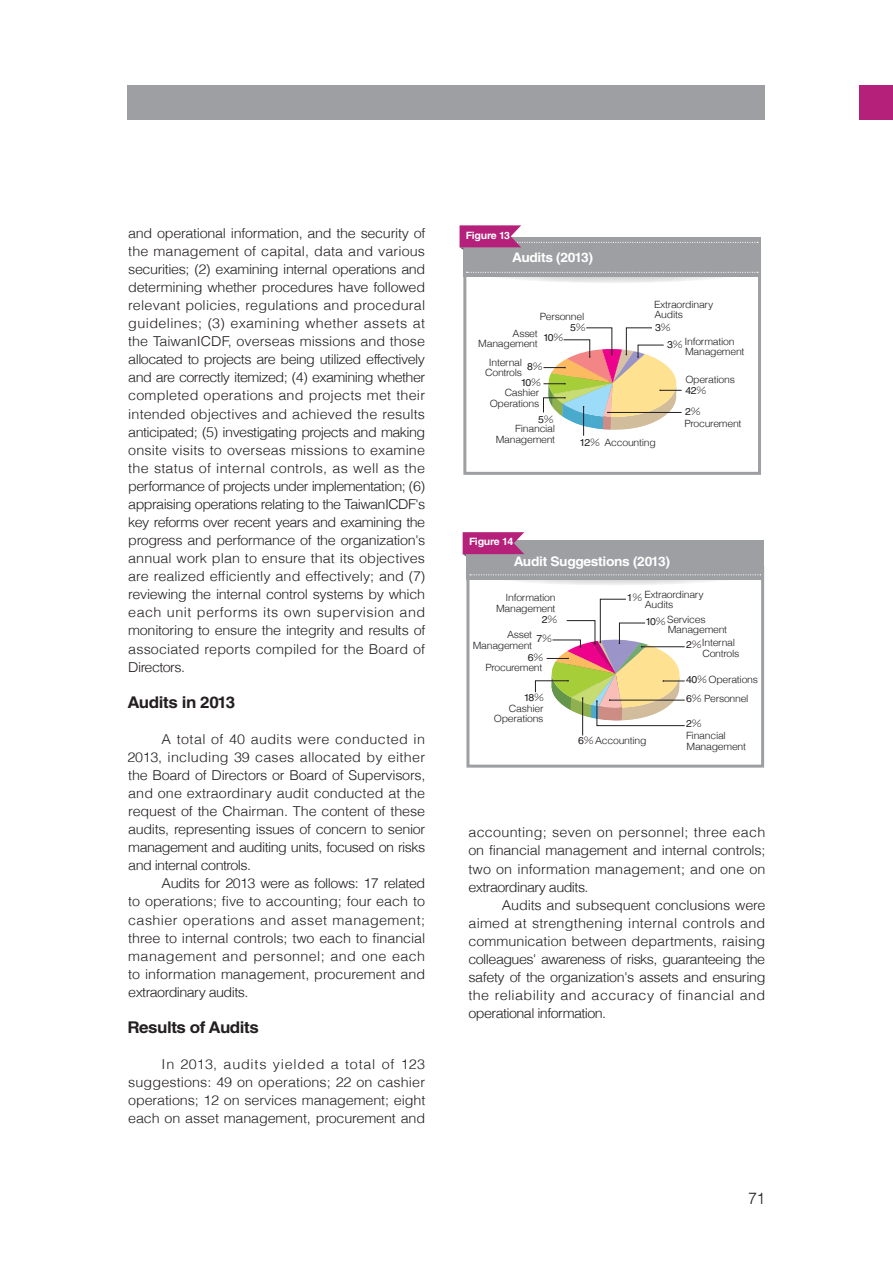
<style>
.page{position:relative;width:893px;height:1263px;background:#fff}
.page>*{position:absolute;margin:0;border:0;box-sizing:border-box;transform-origin:0 0}
.小標{font:700 16.2px "Helvetica LT Std";letter-spacing:-.025em;color:#231f20;scale:1.05 1}
.t1{font:300 15.9px "Helvetica";color:#231f20}
.內文{font:300 13.65px/18.1px "Helvetica";letter-spacing:-.01em;color:#231f20;text-align:justify;scale:1.05 1}
.BOX大標{font:700 13.2px "Helvetica LT Std";letter-spacing:-.025em;color:#fff;scale:1.05 1}
.專欄內文{font:300 10.05px/10.5px "Helvetica";letter-spacing:-.025em;color:#231f20;text-align:right;scale:1.05 1}
.專欄內文-2{font:10.05px "Helvetica LT Std";letter-spacing:-.105em;color:#231f20;scale:1.05 1}
.BOX大標-2{font:700 10.05px "Helvetica LT Std";letter-spacing:-.035em;color:#fff;scale:1.05 1}
.s1{font-family:"DF Hei Std W3"}
.s2{font-family:"Helvetica LT Std";font-weight:400}
.s3{font-family:"DF Hei Std W3";font-weight:400}
</style>
<div class="page">
<div style="left:859px;top:85px;width:34px;height:34px;background:#b5207a"></div>
<div style="left:128px;top:85px;width:637px;height:34px;background:#9d9fa2"></div>
<div style="left:463px;top:249px;width:298px;height:226px;border:3px solid #9d9fa2"></div>
<svg style="left:467px;top:258px;width:290px;height:25px"></svg>
<div style="left:463px;top:238px;width:298px;height:39px;background:#9d9fa2"></div>
<svg style="left:466px;top:272px;width:292px;height:1px"></svg>
<svg style="left:543px;top:327px;width:215px;height:109px"></svg>
<svg style="left:460px;top:225px;width:298px;height:25px"></svg>
<svg style="left:470px;top:560px;width:290px;height:26px"></svg>
<div style="left:466px;top:540px;width:298px;height:40px;background:#9d9fa2"></div>
<svg style="left:470px;top:574px;width:290px;height:1px"></svg>
<div style="left:466px;top:565px;width:298px;height:203px;border:3px solid #9d9fa2"></div>
<hr style="left:582px;top:698px;width:1px;height:37px;background:#231f20">
<svg style="left:535px;top:599px;width:150px;height:127px"></svg>
<svg style="left:463px;top:532px;width:61px;height:24px"></svg>
<p class="內文" style="left:128px;top:223px;width:284px">and operational information, and the security of the management of capital, data and various securities; (2) examining internal operations and determining whether procedures have followed relevant policies, regulations and procedural guidelines; (3) examining whether assets at the TaiwanICDF, overseas missions and those allocated to projects are being utilized effectively and are correctly itemized; (4) examining whether completed operations and projects met their intended objectives and achieved the results anticipated; (5) investigating projects and making onsite visits to overseas missions to examine the status of internal controls, as well as the performance of projects under implementation; (6) appraising operations relating to the TaiwanICDF's key reforms over recent years and examining the progress and performance of the organization's annual work plan to ensure that its objectives are realized efficiently and effectively; and (7) reviewing the internal control systems by which each unit performs its own supervision and monitoring to ensure the integrity and results of associated reports compiled for the Board of Directors.</p>
<p class="小標" style="left:128px;top:692px;width:104px">Audits in 2013</p>
<p class="內文" style="left:128px;top:729px;width:285px;text-indent:34px">A total of 40 audits were conducted in 2013, including 39 cases allocated by either the Board of Directors or Board of Supervisors, and one extraordinary audit conducted at the request of the Chairman. The content of these audits, representing issues of concern to senior management and auditing units, focused on risks and internal controls.</p>
<p class="內文" style="left:128px;top:874px;width:284px;text-indent:33px">Audits for 2013 were as follows: 17 related to operations; five to accounting; four each to cashier operations and asset management; three to internal controls; two each to financial management and personnel; and one each to information management, procurement and extraordinary audits.</p>
<p class="小標" style="left:128px;top:1017px;width:127px">Results of Audits</p>
<p class="內文" style="left:128px;top:1054px;width:284px;text-indent:33px">In 2013, audits yielded a total of 123 suggestions: 49 on operations; 22 on cashier operations; 12 on services management; eight each on asset management, procurement and</p>
<p class="BOX大標-2" style="left:466px;top:229px;width:44px">Figure 13</p>
<p class="BOX大標" style="left:512px;top:249px;width:79px">Audits (2013)</p>
<p class="專欄內文" style="left:654px;top:299px;width:58px;text-align:left">Extraordinary<br>Audits</p>
<p class="專欄內文" style="left:684px;top:336px;width:59px;text-align:left">Information<br>Management</p>
<p class="專欄內文" style="left:540px;top:311px;width:44px">Personnel</p>
<p class="專欄內文-2" style="left:570px;top:321px;width:17px">5<span class="s1">％</span></p>
<p class="專欄內文-2" style="left:655px;top:321px;width:17px">3<span class="s1">％</span></p>
<p class="專欄內文-2" style="left:667px;top:339px;width:17px">3<span class="s1">％</span></p>
<p class="專欄內文" style="left:478px;top:328px;width:58px">Asset<br>Management</p>
<p class="專欄內文-2" style="left:543px;top:332px;width:21px">10<span class="s1">％</span></p>
<p class="專欄內文" style="left:485px;top:356px;width:37px;text-align:center">Internal<br>Controls</p>
<p class="專欄內文-2" style="left:527px;top:360px;width:17px">8<span class="s1">％</span></p>
<p class="專欄內文" style="left:685px;top:374px;width:49px">Operations</p>
<p class="專欄內文-2" style="left:685px;top:385px;width:22px">42<span class="s1">％</span></p>
<p class="專欄內文" style="left:684px;top:418px;width:56px">Procurement</p>
<p class="專欄內文-2" style="left:521px;top:376px;width:21px">10<span class="s1">％</span></p>
<p class="專欄內文" style="left:490px;top:387px;width:49px">Cashier<br>Operations</p>
<p class="專欄內文-2" style="left:685px;top:406px;width:17px">2<span class="s1">％</span></p>
<p class="專欄內文-2" style="left:538px;top:414px;width:17px">5<span class="s1">％</span></p>
<p class="專欄內文" style="left:496px;top:423px;width:58px">Financial<br>Management</p>
<p class="專欄內文" style="left:579px;top:437px;width:74px"><span class="s2">12</span><span class="s3">％</span> Accounting</p>
<p class="BOX大標-2" style="left:469px;top:536px;width:44px">Figure 14</p>
<p class="BOX大標" style="left:514px;top:554px;width:150px">Audit Suggestions (2013)</p>
<p class="專欄內文" style="left:496px;top:592px;width:58px">Information<br>Management</p>
<p class="專欄內文-2" style="left:542px;top:613px;width:17px">2<span class="s1">％</span></p>
<p class="專欄內文" style="left:473px;top:629px;width:58px">Asset<br>Management</p>
<p class="專欄內文-2" style="left:537px;top:632px;width:17px">7<span class="s1">％</span></p>
<p class="專欄內文-2" style="left:528px;top:652px;width:17px">6<span class="s1">％</span></p>
<p class="專欄內文" style="left:485px;top:662px;width:56px">Procurement</p>
<p class="專欄內文-2" style="left:524px;top:692px;width:21px">18<span class="s1">％</span></p>
<p class="專欄內文" style="left:494px;top:702px;width:49px">Cashier<br>Operations</p>
<p class="專欄內文" style="left:644px;top:588px;width:58px;text-align:left">Extraordinary<br>Audits</p>
<p class="專欄內文" style="left:667px;top:613px;width:59px;text-align:left">Services<br>Management</p>
<p class="專欄內文-2" style="left:627px;top:592px;width:17px">1<span class="s1">％</span></p>
<p class="專欄內文-2" style="left:645px;top:616px;width:21px">10<span class="s1">％</span></p>
<p class="專欄內文" style="left:702px;top:637px;width:37px;text-align:left">Internal<br>Controls</p>
<p class="專欄內文-2" style="left:686px;top:639px;width:17px">2<span class="s1">％</span></p>
<p class="專欄內文" style="left:686px;top:673px;width:70px"><span class="s2">40</span><span class="s3">％</span>Operations</p>
<p class="專欄內文" style="left:578px;top:735px;width:66px"><span class="s2">6</span><span class="s3">％</span>Accounting</p>
<p class="專欄內文" style="left:686px;top:692px;width:61px"><span class="s2">6</span><span class="s3">％</span> Personnel</p>
<p class="專欄內文-2" style="left:686px;top:718px;width:17px">2<span class="s1">％</span></p>
<p class="專欄內文" style="left:686px;top:730px;width:59px;text-align:left">Financial<br>Management</p>
<p class="內文" style="left:468px;top:823px;width:284px">accounting; seven on personnel; three each on financial management and internal controls; two on information management; and one on extraordinary audits.</p>
<p class="內文" style="left:468px;top:895px;width:284px;text-indent:33px">Audits and subsequent conclusions were aimed at strengthening internal controls and communication between departments, raising colleagues' awareness of risks, guaranteeing the safety of the organization's assets and ensuring the reliability and accuracy of financial and operational information.</p>
<p class="t1" style="left:748px;top:1185px;width:19px">71</p>
</div>
